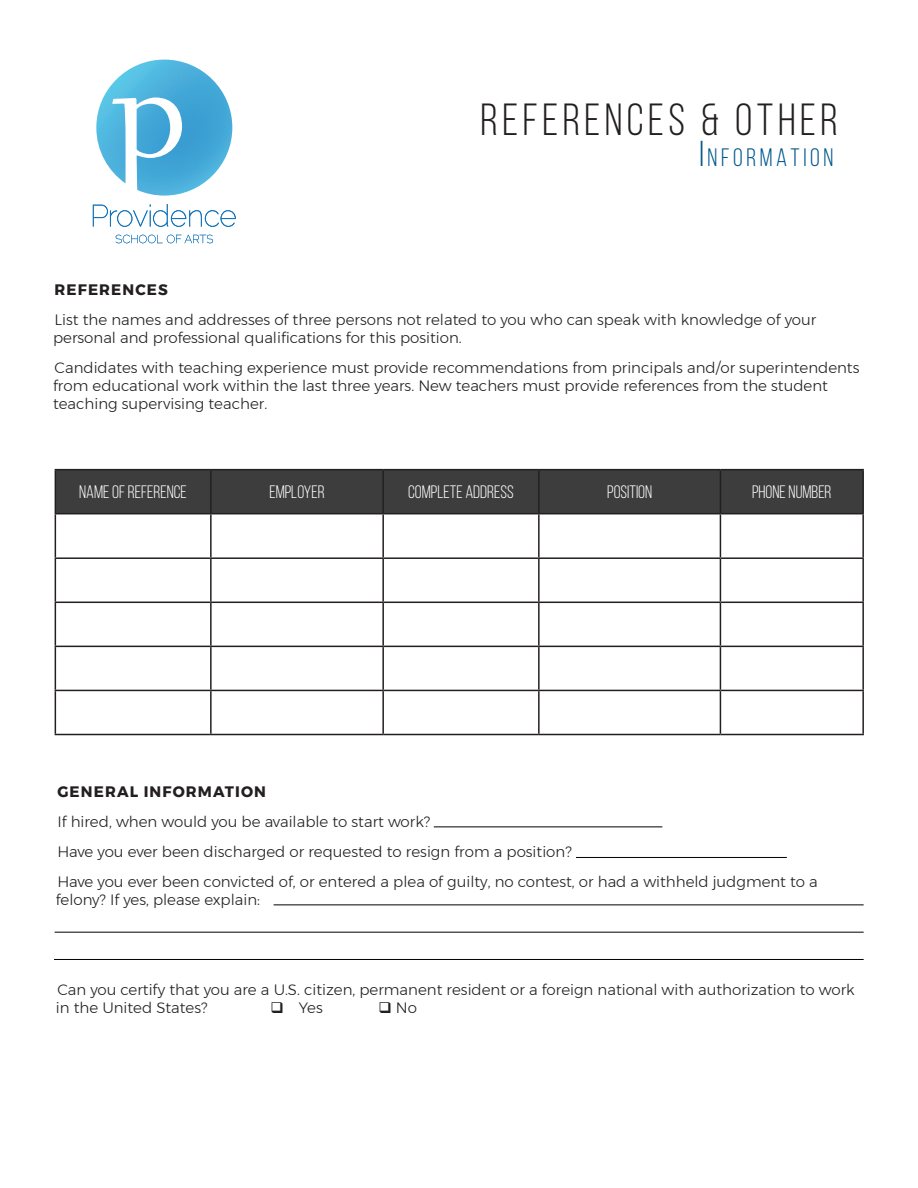
<style>
.page{position:relative;width:918px;height:1188px;background:#fff}
.page>*{position:absolute;margin:0;border:0;box-sizing:border-box;transform-origin:0 0}
.t1{font:45px "Bebas Neue";letter-spacing:.1em;color:#231f20}
.t2{font:25.2px "Bebas Neue";color:#00578c}
.t3{font:18px "Bebas Neue";color:#fff}
.t4{font:700 15.15px "Montserrat";letter-spacing:.075em;color:#231f20}
.t5{font:300 15px/18px "Montserrat";color:#231f20}
.s1{font-style:inherit}
.s2{font-size:36px}
</style>
<div class="page">
<img style="left:96px;top:60px;width:136px;height:136px">
<svg style="left:116px;top:235px;width:97px;height:8px"></svg>
<svg style="left:93px;top:204px;width:143px;height:23px"></svg>
<div style="left:56px;top:470px;width:806px;height:43px;background:#3d3d3d"></div>
<hr style="left:210px;top:470px;width:2px;height:43px;background:#231f20">
<hr style="left:382px;top:470px;width:2px;height:43px;background:#231f20">
<hr style="left:538px;top:470px;width:2px;height:43px;background:#231f20">
<hr style="left:720px;top:470px;width:1px;height:43px;background:#231f20">
<hr style="left:55px;top:514px;width:1px;height:43px;background:#231f20">
<hr style="left:210px;top:514px;width:2px;height:43px;background:#231f20">
<hr style="left:382px;top:514px;width:2px;height:43px;background:#231f20">
<hr style="left:538px;top:514px;width:2px;height:43px;background:#231f20">
<hr style="left:720px;top:514px;width:1px;height:43px;background:#231f20">
<hr style="left:862px;top:514px;width:2px;height:43px;background:#231f20">
<hr style="left:55px;top:557px;width:156px;height:2px;background:#231f20">
<hr style="left:55px;top:559px;width:1px;height:43px;background:#231f20">
<hr style="left:211px;top:557px;width:172px;height:2px;background:#231f20">
<hr style="left:210px;top:559px;width:2px;height:43px;background:#231f20">
<hr style="left:383px;top:557px;width:156px;height:2px;background:#231f20">
<hr style="left:382px;top:559px;width:2px;height:43px;background:#231f20">
<hr style="left:539px;top:557px;width:181px;height:2px;background:#231f20">
<hr style="left:538px;top:559px;width:2px;height:43px;background:#231f20">
<hr style="left:720px;top:557px;width:144px;height:2px;background:#231f20">
<hr style="left:720px;top:559px;width:1px;height:43px;background:#231f20">
<hr style="left:862px;top:559px;width:2px;height:43px;background:#231f20">
<hr style="left:55px;top:602px;width:156px;height:1px;background:#231f20">
<hr style="left:55px;top:603px;width:1px;height:43px;background:#231f20">
<hr style="left:211px;top:602px;width:172px;height:1px;background:#231f20">
<hr style="left:210px;top:603px;width:2px;height:43px;background:#231f20">
<hr style="left:383px;top:602px;width:156px;height:1px;background:#231f20">
<hr style="left:382px;top:603px;width:2px;height:43px;background:#231f20">
<hr style="left:539px;top:602px;width:181px;height:1px;background:#231f20">
<hr style="left:538px;top:603px;width:2px;height:43px;background:#231f20">
<hr style="left:720px;top:602px;width:144px;height:1px;background:#231f20">
<hr style="left:720px;top:603px;width:1px;height:43px;background:#231f20">
<hr style="left:862px;top:603px;width:2px;height:43px;background:#231f20">
<hr style="left:55px;top:646px;width:156px;height:1px;background:#231f20">
<hr style="left:55px;top:647px;width:1px;height:43px;background:#231f20">
<hr style="left:211px;top:646px;width:172px;height:1px;background:#231f20">
<hr style="left:210px;top:647px;width:2px;height:43px;background:#231f20">
<hr style="left:383px;top:646px;width:156px;height:1px;background:#231f20">
<hr style="left:382px;top:647px;width:2px;height:43px;background:#231f20">
<hr style="left:539px;top:646px;width:181px;height:1px;background:#231f20">
<hr style="left:538px;top:647px;width:2px;height:43px;background:#231f20">
<hr style="left:720px;top:646px;width:144px;height:1px;background:#231f20">
<hr style="left:720px;top:647px;width:1px;height:43px;background:#231f20">
<hr style="left:862px;top:647px;width:2px;height:43px;background:#231f20">
<hr style="left:55px;top:690px;width:156px;height:1px;background:#231f20">
<hr style="left:55px;top:691px;width:1px;height:43px;background:#231f20">
<hr style="left:211px;top:690px;width:172px;height:1px;background:#231f20">
<hr style="left:210px;top:691px;width:2px;height:43px;background:#231f20">
<hr style="left:383px;top:690px;width:156px;height:1px;background:#231f20">
<hr style="left:382px;top:691px;width:2px;height:43px;background:#231f20">
<hr style="left:539px;top:690px;width:181px;height:1px;background:#231f20">
<hr style="left:538px;top:691px;width:2px;height:43px;background:#231f20">
<hr style="left:720px;top:690px;width:144px;height:1px;background:#231f20">
<hr style="left:720px;top:691px;width:1px;height:43px;background:#231f20">
<hr style="left:862px;top:691px;width:2px;height:43px;background:#231f20">
<hr style="left:55px;top:734px;width:156px;height:1px;background:#231f20">
<hr style="left:211px;top:734px;width:172px;height:1px;background:#231f20">
<hr style="left:383px;top:734px;width:156px;height:1px;background:#231f20">
<hr style="left:539px;top:734px;width:181px;height:1px;background:#231f20">
<hr style="left:720px;top:734px;width:144px;height:1px;background:#231f20">
<hr style="left:55px;top:469px;width:156px;height:1px;background:#231f20">
<hr style="left:55px;top:470px;width:1px;height:43px;background:#231f20">
<hr style="left:211px;top:469px;width:172px;height:1px;background:#231f20">
<hr style="left:383px;top:469px;width:156px;height:1px;background:#231f20">
<hr style="left:539px;top:469px;width:181px;height:1px;background:#231f20">
<hr style="left:720px;top:469px;width:144px;height:1px;background:#231f20">
<hr style="left:862px;top:470px;width:2px;height:43px;background:#231f20">
<hr style="left:55px;top:513px;width:156px;height:1px;background:#231f20">
<hr style="left:211px;top:513px;width:172px;height:1px;background:#231f20">
<hr style="left:383px;top:513px;width:156px;height:1px;background:#231f20">
<hr style="left:539px;top:513px;width:181px;height:1px;background:#231f20">
<hr style="left:720px;top:513px;width:144px;height:1px;background:#231f20">
<hr style="left:274px;top:904px;width:590px;height:1px;background:#000">
<hr style="left:55px;top:932px;width:809px;height:1px;background:#000">
<hr style="left:54px;top:959px;width:810px;height:1px;background:#000">
<hr style="left:434px;top:826px;width:228px;height:1px;background:#000">
<hr style="left:576px;top:857px;width:211px;height:1px;background:#000">
<p class="t1" style="left:481px;top:95px;width:359px"><span class="s1">R</span>EFERENCES &amp; OTHER</p>
<p class="t2" style="left:700px;top:144px;width:48px"><span class="s2">I</span>NFORMAT</p>
<p class="t2" style="left:803px;top:144px;width:31px">ION</p>
<p class="t4" style="left:55px;top:277px;width:115px">REFERENCES</p>
<p class="t5" style="left:53px;top:310px;width:765px">List the names and addresses of three persons not related to you who can speak with knowledge of your personal and professional qualifications for this position.</p>
<p class="t5" style="left:53px;top:358px;width:808px">Candidates with teaching experience must provide recommendations from principals and/or superintendents from educational work within the last three years. New teachers must provide references from the student teaching supervising teacher.</p>
<p class="t3" style="left:79px;top:483px;width:109px">NAME OF REFERENCE</p>
<p class="t3" style="left:269px;top:483px;width:57px">EMPLOYER</p>
<p class="t3" style="left:408px;top:483px;width:107px">COMPLETE ADDRESS</p>
<p class="t3" style="left:607px;top:483px;width:47px">POSITION</p>
<p class="t3" style="left:752px;top:483px;width:81px">PHONE NUMBER</p>
<p class="t4" style="left:57px;top:779px;width:210px">GENERAL INFORMATION</p>
<p class="t5" style="left:57px;top:812px;width:374px">If hired, when would you be available to start work?</p>
<p class="t5" style="left:57px;top:842px;width:516px">Have you ever been discharged or requested to resign from a position?</p>
<p class="t5" style="left:56px;top:872px;width:764px">Have you ever been convicted of, or entered a plea of guilty, no contest, or had a withheld judgment to a felony? If yes, please explain:</p>
<p class="t5" style="left:56px;top:980px;width:800px">Can you certify that you are a U.S. citizen, permanent resident or a foreign national with authorization to work in the United States?</p>
<p class="t5" style="left:270px;top:998px;width:54px">❑ Yes</p>
<p class="t5" style="left:378px;top:998px;width:40px">❑ No</p>
</div>
